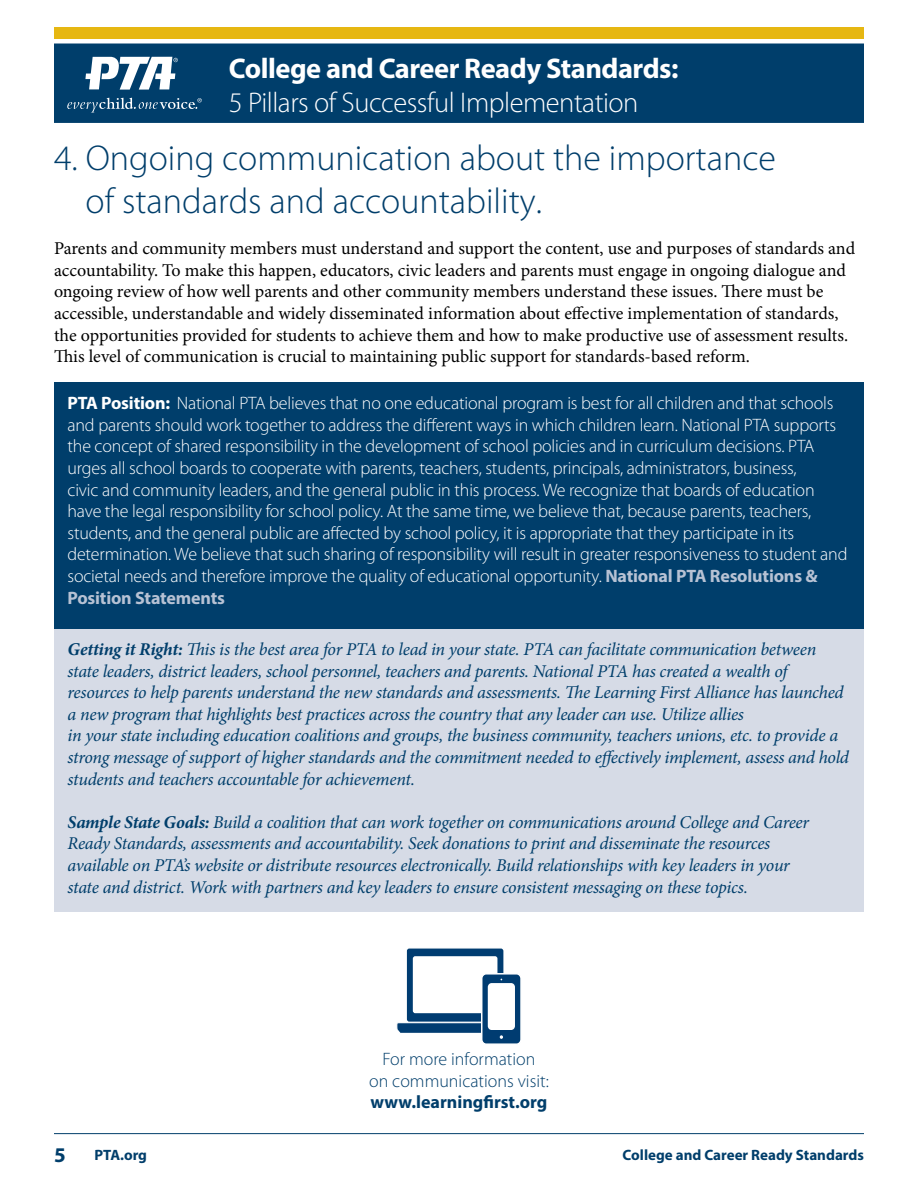
<style>
.page{position:relative;width:918px;height:1188px;background:#fff}
.page>*{position:absolute;margin:0;border:0;box-sizing:border-box;transform-origin:0 0}
.t1{font:300 36px/43.2px "Myriad Pro";color:#003e6b}
.t2{font:300 28.5px "Myriad Pro";letter-spacing:-.015em;color:#fff}
.t3{font:700 28.5px "Myriad Pro";letter-spacing:-.015em;color:#fff}
.t4{font:700 21px "Myriad Pro";color:#003e6b}
.t5{font:italic 18px/21.6px "Minion Pro";letter-spacing:-.02em;color:#003e6b}
.t6{font:300 18px/21.6px "Myriad Pro";letter-spacing:-.01em;color:#fff}
.t7{font:18px/21.6px "Minion Pro";letter-spacing:-.005em;color:#000}
.t8{font:300 18px/21.6px "Myriad Pro";color:#003e6b;text-align:center}
.t9{font:700 18px "Myriad Pro";color:#003e6b}
.t10{font:700 15px "Myriad Pro";color:#003e6b}
.s1{font-weight:700}
.s2{font-weight:700;color:#b7c2d4}
</style>
<div class="page">
<div style="left:54px;top:27px;width:810px;height:13px;background:#e6b712"></div>
<svg style="left:54px;top:39px;width:810px;height:84px;background:#0f4973"></svg>
<svg style="left:67px;top:98px;width:135px;height:15px;background:#285c82"></svg>
<svg style="left:85px;top:57px;width:93px;height:33px"></svg>
<hr style="left:54px;top:1133px;width:810px;height:1px;background:#003e6b">
<div style="left:54px;top:628px;width:810px;height:284px;background:#d6dbe6"></div>
<div style="left:54px;top:382px;width:810px;height:246px;background:#003e6b"></div>
<svg style="left:396px;top:948px;width:125px;height:96px"></svg>
<div style="left:488px;top:983px;width:27px;height:47px;background:#fff;border-radius:4px"></div>
<h2 class="t3" style="left:229px;top:49px;width:451px">College and Career Ready Standards:</h2>
<h2 class="t2" style="left:229px;top:85px;width:411px">5 Pillars of Successful Implementation</h2>
<h1 class="t1" style="left:86px;top:136px;width:692px;text-indent:-32px">4. Ongoing communication about the importance of standards and accountability.</h1>
<p class="t7" style="left:54px;top:238px;width:803px">Parents and community members must understand and support the content, use and purposes of standards and accountability. To make this happen, educators, civic leaders and parents must engage in ongoing dialogue and ongoing review of how well parents and other community members understand these issues. There must be accessible, understandable and widely disseminated information about effective implementation of standards, the opportunities provided for students to achieve them and how to make productive use of assessment results.<br>This level of communication is crucial to maintaining public support for standards-based reform.</p>
<p class="t6" style="left:68px;top:392px;width:782px"><span class="s1">PTA Position:</span> National PTA believes that no one educational program is best for all children and that schools and parents should work together to address the different ways in which children learn. National PTA supports the concept of shared responsibility in the development of school policies and in curriculum decisions. PTA urges all school boards to cooperate with parents, teachers, students, principals, administrators, business,<br>civic and community leaders, and the general public in this process. We recognize that boards of education have the legal responsibility for school policy. At the same time, we believe that, because parents, teachers, students, and the general public are affected by school policy, it is appropriate that they participate in its determination. We believe that such sharing of responsibility will result in greater responsiveness to student and societal needs and therefore improve the quality of educational opportunity. <span class="s2">National PTA Resolutions &amp; Position Statements</span></p>
<p class="t5" style="left:68px;top:638px;width:783px"><span class="s1">Getting it Right:</span> This is the best area for PTA to lead in your state. PTA can facilitate communication between state leaders, district leaders, school personnel, teachers and parents. National PTA has created a wealth of resources to help parents understand the new standards and assessments. The Learning First Alliance has launched a new program that highlights best practices across the country that any leader can use. Utilize allies<br>in your state including education coalitions and groups, the business community, teachers unions, etc. to provide a strong message of support of higher standards and the commitment needed to effectively implement, assess and hold students and teachers accountable for achievement.</p>
<p class="t5" style="left:68px;top:811px;width:743px"><span class="s1">Sample State Goals:</span> Build a coalition that can work together on communications around College and Career Ready Standards, assessments and accountability. Seek donations to print and disseminate the resources available on PTA’s website or distribute resources electronically. Build relationships with key leaders in your state and district. Work with partners and key leaders to ensure consistent messaging on these topics.</p>
<p class="t8" style="left:369px;top:1048px;width:181px">For more information<br>on communications visit:</p>
<p class="t9" style="left:371px;top:1090px;width:178px">www.learningfirst.org</p>
<p class="t4" style="left:54px;top:1142px;width:13px">5</p>
<p class="t10" style="left:94px;top:1145px;width:54px">PTA.org</p>
<p class="t10" style="left:623px;top:1145px;width:243px">College and Career Ready Standards</p>
</div>
